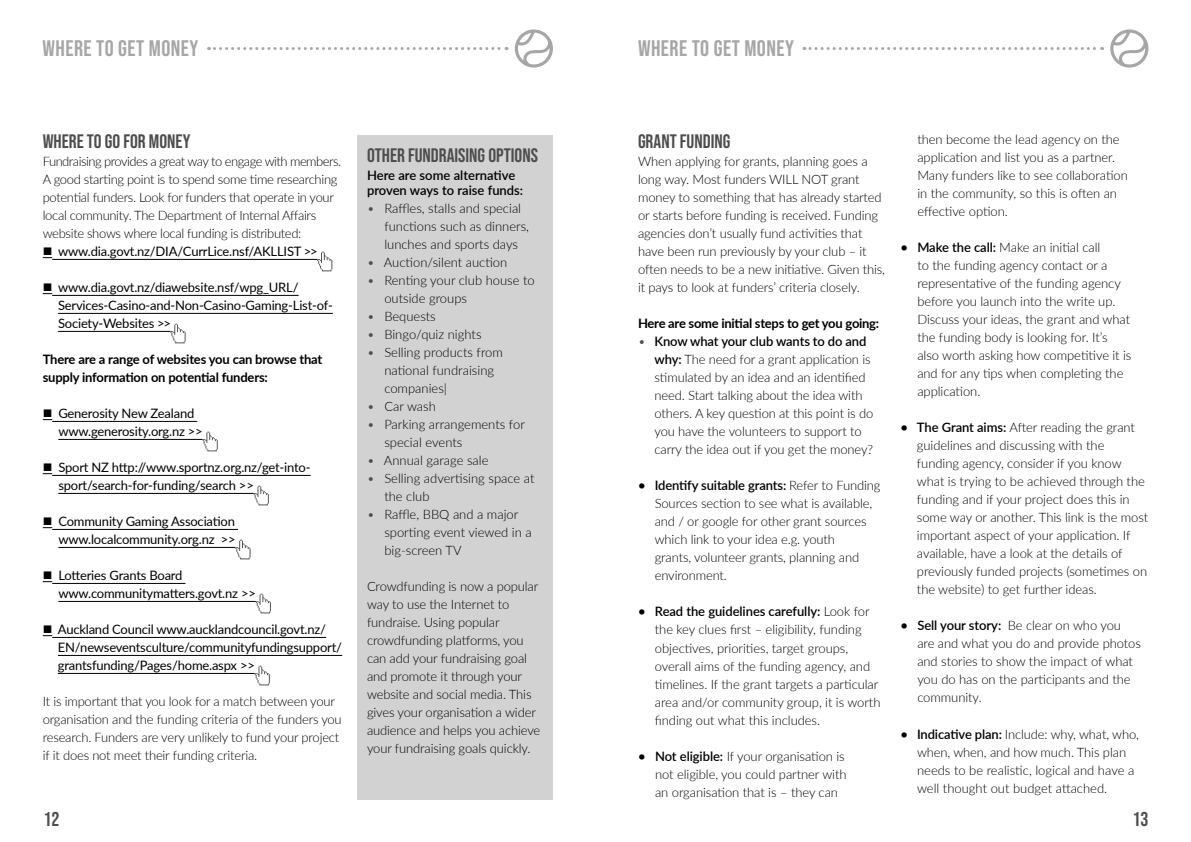
<style>
.page{position:relative;width:1191px;height:842px;background:#fff}
.page>*{position:absolute;margin:0;border:0;box-sizing:border-box;transform-origin:0 0}
.t1{font:22.5px "Bebas Neue";letter-spacing:.02em;color:#a6a6a7}
.t2{font:20px "Bebas Neue";color:#4d4d4f}
.t3{font:19.5px "Bebas Neue";color:#4d4d4f}
.t4{font:300 13px/18px "Lato";letter-spacing:-.01em;color:#000}
.t5{font:13px/18px "Lato";letter-spacing:-.015em;color:#000}
.t6{font:700 13px/18px "Lato";letter-spacing:-.02em;color:#000}
.t7{font:600 13px/15.6px "Lato";color:#000}
.s1{color:#4d4d4f}
.s2{font-weight:600}
</style>
<div class="page">
<div style="left:357px;top:135px;width:196px;height:664px;background:#d2d2d3"></div>
<hr style="left:52px;top:259px;width:265px;height:1px;background:#000">
<hr style="left:52px;top:295px;width:246px;height:1px;background:#000">
<hr style="left:58px;top:313px;width:275px;height:1px;background:#000">
<hr style="left:58px;top:331px;width:112px;height:1px;background:#000">
<hr style="left:52px;top:421px;width:145px;height:1px;background:#000">
<hr style="left:58px;top:439px;width:145px;height:1px;background:#000">
<hr style="left:52px;top:475px;width:259px;height:1px;background:#000">
<hr style="left:58px;top:493px;width:196px;height:1px;background:#000">
<hr style="left:52px;top:529px;width:186px;height:1px;background:#000">
<hr style="left:58px;top:547px;width:177px;height:1px;background:#000">
<hr style="left:52px;top:583px;width:133px;height:1px;background:#000">
<hr style="left:58px;top:601px;width:198px;height:1px;background:#000">
<hr style="left:52px;top:637px;width:274px;height:1px;background:#000">
<hr style="left:58px;top:655px;width:284px;height:1px;background:#000">
<hr style="left:58px;top:673px;width:197px;height:1px;background:#000">
<svg style="left:317px;top:252px;width:15px;height:19px"></svg>
<svg style="left:170px;top:324px;width:16px;height:19px"></svg>
<svg style="left:203px;top:432px;width:15px;height:19px"></svg>
<svg style="left:254px;top:486px;width:15px;height:19px"></svg>
<svg style="left:235px;top:540px;width:15px;height:19px"></svg>
<svg style="left:256px;top:594px;width:15px;height:19px"></svg>
<svg style="left:255px;top:666px;width:15px;height:19px"></svg>
<svg style="left:804px;top:47px;width:298px;height:3px"></svg>
<svg style="left:208px;top:47px;width:299px;height:3px"></svg>
<svg style="left:1110px;top:29px;width:38px;height:39px"></svg>
<svg style="left:515px;top:29px;width:38px;height:39px"></svg>
<h1 class="t1" style="left:43px;top:36px;width:157px">WHERE TO GET MONEY</h1>
<h1 class="t1" style="left:638px;top:36px;width:157px">WHERE TO GET MONEY</h1>
<h3 class="t3" style="left:43px;top:131px;width:149px">WHERE TO GO FOR MONEY</h3>
<p class="t4" style="left:43px;top:152px;width:300px">Fundraising provides a great way to engage with members.<br>A good starting point is to spend some time researching potential funders. Look for funders that operate in your local community. The Department of Internal Affairs website shows where local funding is distributed:</p>
<p class="t5" style="left:43px;top:242px;width:276px">■ www.dia.govt.nz/DIA/CurrLice.nsf/AKLLIST &gt;&gt;</p>
<p class="t5" style="left:58px;top:278px;width:276px;text-indent:-15px">■ www.dia.govt.nz/diawebsite.nsf/wpg_URL/<br>Services-Casino-and-Non-Casino-Gaming-List-of-<br>Society-Websites &gt;&gt;</p>
<p class="t6" style="left:43px;top:350px;width:281px">There are a range of websites you can browse that supply information on potential funders:</p>
<p class="t5" style="left:58px;top:404px;width:146px;text-indent:-16px">■ Generosity New Zealand www.generosity.org.nz &gt;&gt;</p>
<p class="t5" style="left:58px;top:458px;width:254px;text-indent:-16px">■ Sport NZ http://www.sportnz.org.nz/get-into&shy;sport/search-for-funding/search &gt;&gt;</p>
<p class="t5" style="left:43px;top:512px;width:194px;text-align:right">■ Community Gaming Association www.localcommunity.org.nz &gt;&gt;</p>
<p class="t5" style="left:58px;top:566px;width:199px;text-indent:-16px">■ Lotteries Grants Board www.communitymatters.govt.nz &gt;&gt;</p>
<p class="t5" style="left:58px;top:620px;width:286px;text-indent:-15px">■ Auckland Council www.aucklandcouncil.govt.nz/<br>EN/newseventsculture/communityfundingsupport/ grantsfunding/Pages/home.aspx &gt;&gt;</p>
<p class="t4" style="left:43px;top:692px;width:300px">It is important that you look for a match between your organisation and the funding criteria of the funders you research. Funders are very unlikely to fund your project if it does not meet their funding criteria.</p>
<h3 class="t3" style="left:367px;top:144px;width:172px">OTHER FUNDRAISING OPTIONS</h3>
<p class="t7" style="left:367px;top:167px;width:158px">Here are some alternative proven ways to raise funds:</p>
<p class="t4" style="left:384px;top:199px;width:146px;text-indent:-17px"><span class="s1">•</span> Raffles, stalls and special functions such as dinners, lunches and sports days</p>
<p class="t4" style="left:367px;top:253px;width:142px"><span class="s1">•</span> Auction/silent auction</p>
<p class="t4" style="left:384px;top:271px;width:152px;text-indent:-17px"><span class="s1">•</span> Renting your club house to outside groups</p>
<p class="t4" style="left:367px;top:307px;width:70px"><span class="s1">•</span> Bequests</p>
<p class="t4" style="left:367px;top:325px;width:116px"><span class="s1">•</span> Bingo/quiz nights</p>
<p class="t4" style="left:384px;top:343px;width:120px;text-indent:-17px"><span class="s1">•</span> Selling products from national fundraising companies|</p>
<p class="t4" style="left:367px;top:397px;width:70px"><span class="s1">•</span> Car wash</p>
<p class="t4" style="left:384px;top:415px;width:142px;text-indent:-17px"><span class="s1">•</span> Parking arrangements for special events</p>
<p class="t4" style="left:367px;top:451px;width:123px"><span class="s1">•</span> Annual garage sale</p>
<p class="t4" style="left:384px;top:469px;width:152px;text-indent:-17px"><span class="s1">•</span> Selling advertising space at the club</p>
<p class="t4" style="left:384px;top:505px;width:149px;text-indent:-17px"><span class="s1">•</span> Raffle, BBQ and a major sporting event viewed in a big-screen TV</p>
<p class="t4" style="left:367px;top:577px;width:175px">Crowdfunding is now a popular way to use the Internet to fundraise. Using popular crowdfunding platforms, you can add your fundraising goal and promote it through your website and social media. This gives your organisation a wider audience and helps you achieve your fundraising goals quickly.</p>
<h3 class="t3" style="left:638px;top:131px;width:94px">GRANT FUNDING</h3>
<p class="t4" style="left:638px;top:152px;width:248px">When applying for grants, planning goes a long way. Most funders WILL NOT grant money to something that has already started or starts before funding is received. Funding agencies don’t usually fund activities that have been run previously by your club – it often needs to be a new initiative. Given this, it pays to look at funders’ criteria closely.</p>
<p class="t6" style="left:638px;top:314px;width:243px">Here are some initial steps to get you going:</p>
<p class="t4" style="left:654px;top:332px;width:220px;text-indent:-16px"><span class="s1">•</span> <span class="s2">Know what your club wants to do and why:</span> The need for a grant application is stimulated by an idea and an identified need. Start talking about the idea with others. A key question at this point is do you have the volunteers to support to carry the idea out if you get the money?</p>
<p class="t4" style="left:655px;top:476px;width:227px;text-indent:-17px"><span class="s2">• Identify suitable grants:</span> Refer to Funding Sources section to see what is available, and / or google for other grant sources which link to your idea e.g. youth<br>grants, volunteer grants, planning and environment.</p>
<p class="t4" style="left:655px;top:602px;width:227px;text-indent:-17px"><span class="s2">• Read the guidelines carefully:</span> Look for the key clues first – eligibility, funding objectives, priorities, target groups, overall aims of the funding agency, and timelines. If the grant targets a particular area and/or community group, it is worth finding out what this includes.</p>
<p class="t4" style="left:655px;top:746px;width:193px;text-indent:-17px"><span class="s2">• Not eligible:</span> If your organisation is not eligible, you could partner with an organisation that is – they can</p>
<p class="t4" style="left:917px;top:130px;width:212px">then become the lead agency on the application and list you as a partner.<br>Many funders like to see collaboration in the community, so this is often an effective option.</p>
<p class="t4" style="left:917px;top:238px;width:216px;text-indent:-17px"><span class="s2">• Make the call:</span> Make an initial call<br>to the funding agency contact or a representative of the funding agency before you launch into the write up.<br>Discuss your ideas, the grant and what the funding body is looking for. It’s also worth asking how competitive it is and for any tips when completing the application.</p>
<p class="t4" style="left:917px;top:418px;width:233px;text-indent:-17px"><span class="s2">• The Grant aims:</span> After reading the grant guidelines and discussing with the funding agency, consider if you know what is trying to be achieved through the funding and if your project does this in some way or another. This link is the most important aspect of your application. If available, have a look at the details of previously funded projects (sometimes on the website) to get further ideas.</p>
<p class="t4" style="left:917px;top:616px;width:225px;text-indent:-17px"><span class="s2">• Sell your story:</span> Be clear on who you are and what you do and provide photos and stories to show the impact of what you do has on the participants and the community.</p>
<p class="t4" style="left:917px;top:724px;width:223px;text-indent:-17px"><span class="s2">• Indicative plan:</span> Include: why, what, who, when, when, and how much. This plan needs to be realistic, logical and have a well thought out budget attached.</p>
<h2 class="t2" style="left:43px;top:808px;width:17px">12</h2>
<h2 class="t2" style="left:1132px;top:808px;width:17px">13</h2>
</div>
